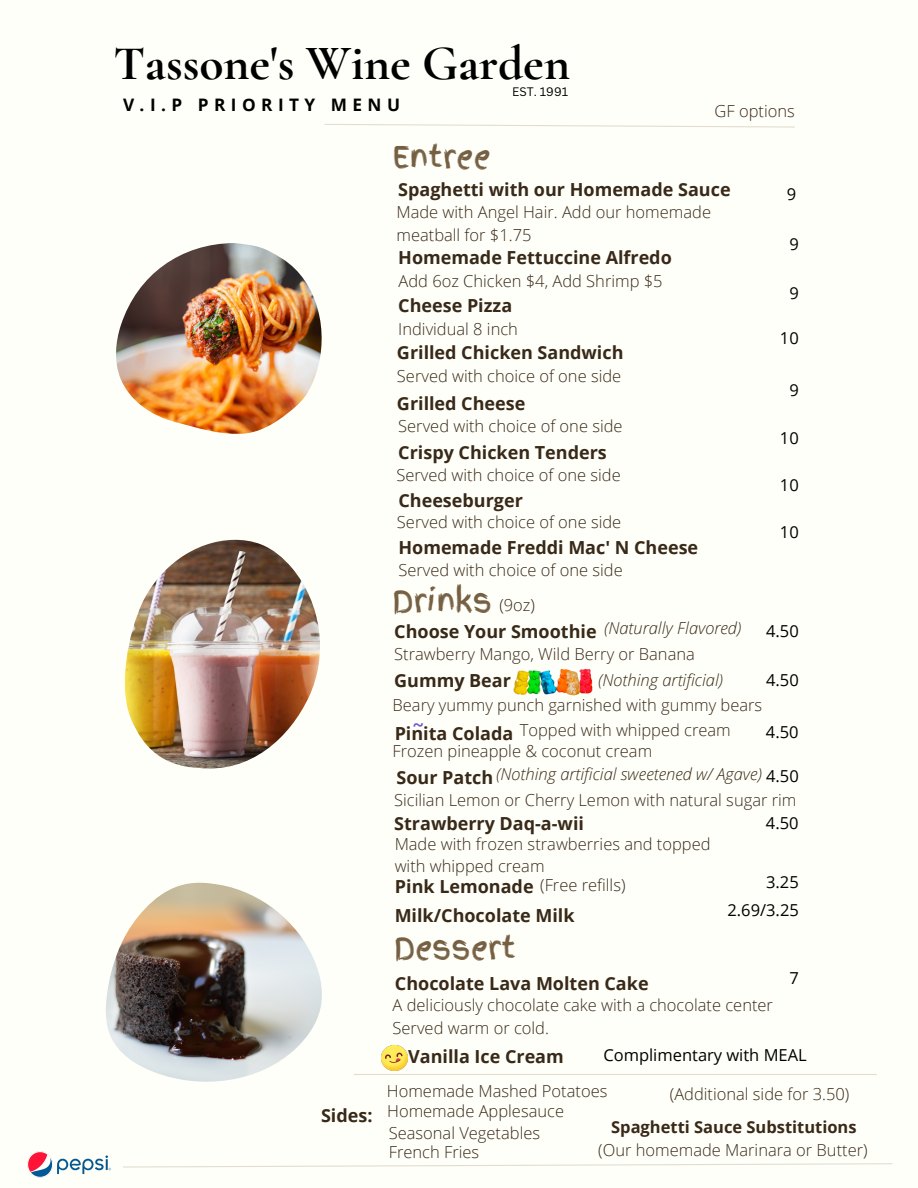
<style>
.page{position:relative;width:918px;height:1188px;background:#fffff9}
.page>*{position:absolute;margin:0;border:0;box-sizing:border-box;transform-origin:0 0}
.t1{font:700 49.5px "Cormorant Garamond";color:#000}
.t2{font:30px "Finger Paint";color:#756043}
.t3{font:22.5px "Canva Sans";color:#7055cd}
.t4{font:700 18px "Open Sans";color:#382918}
.t5{font:700 17.25px "Open Sans";letter-spacing:.315em;color:#000}
.t6{font:300 16.5px/22.5px "Open Sans";color:#382918}
.t7{font:italic 300 16.5px "Open Sans";color:#382918}
.t8{font:16.5px "Open Sans";color:#000}
.t9{font:700 16.5px "Open Sans";color:#382918}
.t10{font:12px "Canva Sans";color:#000}
</style>
<div class="page">
<img style="left:116px;top:243px;width:206px;height:191px">
<img style="left:124px;top:540px;width:196px;height:229px">
<img style="left:106px;top:883px;width:216px;height:199px">
<svg style="left:324px;top:124px;width:471px;height:4px"></svg>
<svg style="left:123px;top:1163px;width:770px;height:5px"></svg>
<img style="left:513px;top:668px;width:80px;height:28px">
<hr style="left:354px;top:1074px;width:523px;height:1px;background:#e2ddd0">
<img style="left:27px;top:1151px;width:84px;height:27px">
<img style="left:382px;top:1045px;width:25px;height:26px">
<h1 class="t1" style="left:113px;top:33px;width:458px">Tassone's Wine Garden</h1>
<p class="t5" style="left:123px;top:93px;width:279px">V.I.P PRIORITY MENU</p>
<h2 class="t2" style="left:393px;top:135px;width:99px">Entree</h2>
<p class="t10" style="left:512px;top:83px;width:57px">EST. 1991</p>
<p class="t6" style="left:715px;top:99px;width:82px">GF options</p>
<p class="t4" style="left:398px;top:176px;width:334px">Spaghetti with our Homemade Sauce</p>
<p class="t6" style="left:396px;top:200px;width:316px">Made with Angel Hair. Add our homemade meatball for $1.75</p>
<p class="t6" style="left:399px;top:270px;width:266px">Add 6oz Chicken $4, Add Shrimp $5</p>
<p class="t6" style="left:398px;top:317px;width:121px">Individual 8 inch</p>
<p class="t4" style="left:398px;top:245px;width:275px">Homemade Fettuccine Alfredo</p>
<p class="t4" style="left:398px;top:293px;width:115px">Cheese Pizza</p>
<p class="t4" style="left:397px;top:340px;width:228px">Grilled Chicken Sandwich</p>
<p class="t4" style="left:397px;top:390px;width:130px">Grilled Cheese</p>
<p class="t6" style="left:397px;top:364px;width:226px">Served with choice of one side</p>
<p class="t6" style="left:398px;top:414px;width:226px">Served with choice of one side</p>
<p class="t6" style="left:396px;top:463px;width:226px">Served with choice of one side</p>
<p class="t4" style="left:398px;top:439px;width:210px">Crispy Chicken Tenders</p>
<p class="t4" style="left:398px;top:488px;width:126px">Cheeseburger</p>
<p class="t6" style="left:397px;top:510px;width:226px">Served with choice of one side</p>
<p class="t4" style="left:398px;top:535px;width:301px">Homemade Freddi Mac' N Cheese</p>
<p class="t6" style="left:398px;top:559px;width:226px">Served with choice of one side</p>
<h2 class="t2" style="left:393px;top:579px;width:101px">Drinks</h2>
<p class="t6" style="left:499px;top:593px;width:37px">(9oz)</p>
<p class="t7" style="left:604px;top:617px;width:139px">(Naturally Flavored)</p>
<p class="t4" style="left:394px;top:619px;width:204px">Choose Your Smoothie</p>
<p class="t4" style="left:394px;top:668px;width:118px">Gummy Bear</p>
<p class="t6" style="left:394px;top:643px;width:302px">Strawberry Mango, Wild Berry or Banana</p>
<p class="t7" style="left:598px;top:669px;width:126px">(Nothing artificial)</p>
<p class="t8" style="left:787px;top:183px;width:11px">9</p>
<p class="t8" style="left:789px;top:233px;width:11px">9</p>
<p class="t8" style="left:789px;top:281px;width:11px">9</p>
<p class="t8" style="left:780px;top:326px;width:20px">10</p>
<p class="t8" style="left:789px;top:378px;width:11px">9</p>
<p class="t8" style="left:780px;top:426px;width:20px">10</p>
<p class="t8" style="left:780px;top:473px;width:20px">10</p>
<p class="t8" style="left:780px;top:520px;width:20px">10</p>
<p class="t8" style="left:766px;top:619px;width:34px">4.50</p>
<p class="t8" style="left:766px;top:669px;width:34px">4.50</p>
<p class="t6" style="left:393px;top:693px;width:371px">Beary yummy punch garnished with gummy bears</p>
<p class="t6" style="left:520px;top:718px;width:212px">Topped with whipped cream</p>
<h3 class="t3" style="left:412px;top:709px;width:13px">~</h3>
<p class="t8" style="left:766px;top:720px;width:34px">4.50</p>
<p class="t8" style="left:766px;top:764px;width:34px">4.50</p>
<p class="t8" style="left:766px;top:811px;width:34px">4.50</p>
<p class="t4" style="left:395px;top:721px;width:120px">Pinita Colada</p>
<p class="t6" style="left:393px;top:740px;width:261px">Frozen pineapple &amp; coconut cream</p>
<p class="t7" style="left:496px;top:762px;width:267px">(Nothing artificial sweetened w/ Agave)</p>
<p class="t4" style="left:396px;top:765px;width:98px">Sour Patch</p>
<p class="t4" style="left:394px;top:811px;width:191px">Strawberry Daq-a-wii</p>
<p class="t6" style="left:394px;top:789px;width:404px">Sicilian Lemon or Cherry Lemon with natural sugar rim</p>
<p class="t6" style="left:395px;top:832px;width:317px">Made with frozen strawberries and topped with whipped cream</p>
<p class="t6" style="left:540px;top:874px;width:87px">(Free refills)</p>
<p class="t4" style="left:395px;top:874px;width:140px">Pink Lemonade</p>
<p class="t8" style="left:766px;top:871px;width:34px">3.25</p>
<p class="t4" style="left:395px;top:903px;width:181px">Milk/Chocolate Milk</p>
<h2 class="t2" style="left:394px;top:927px;width:123px">Dessert</h2>
<p class="t4" style="left:395px;top:971px;width:255px">Chocolate Lava Molten Cake</p>
<p class="t8" style="left:727px;top:898px;width:73px">2.69/3.25</p>
<p class="t8" style="left:789px;top:967px;width:11px">7</p>
<p class="t6" style="left:393px;top:994px;width:382px">A deliciously chocolate cake with a chocolate center<br>Served warm or cold.</p>
<p class="t4" style="left:321px;top:1103px;width:53px">Sides:</p>
<p class="t4" style="left:408px;top:1043px;width:157px">Vanilla Ice Cream</p>
<p class="t8" style="left:603px;top:1043px;width:205px">Complimentary with MEAL</p>
<p class="t6" style="left:387px;top:1079px;width:222px">Homemade Mashed Potatoes</p>
<p class="t6" style="left:389px;top:1121px;width:153px">Seasonal Vegetables</p>
<p class="t6" style="left:670px;top:1082px;width:181px">(Additional side for 3.50)</p>
<p class="t9" style="left:611px;top:1115px;width:247px">Spaghetti Sauce Substitutions</p>
<p class="t6" style="left:598px;top:1138px;width:271px">(Our homemade Marinara or Butter)</p>
<p class="t6" style="left:387px;top:1100px;width:178px">Homemade Applesauce</p>
<p class="t6" style="left:389px;top:1140px;width:92px">French Fries</p>
</div>
